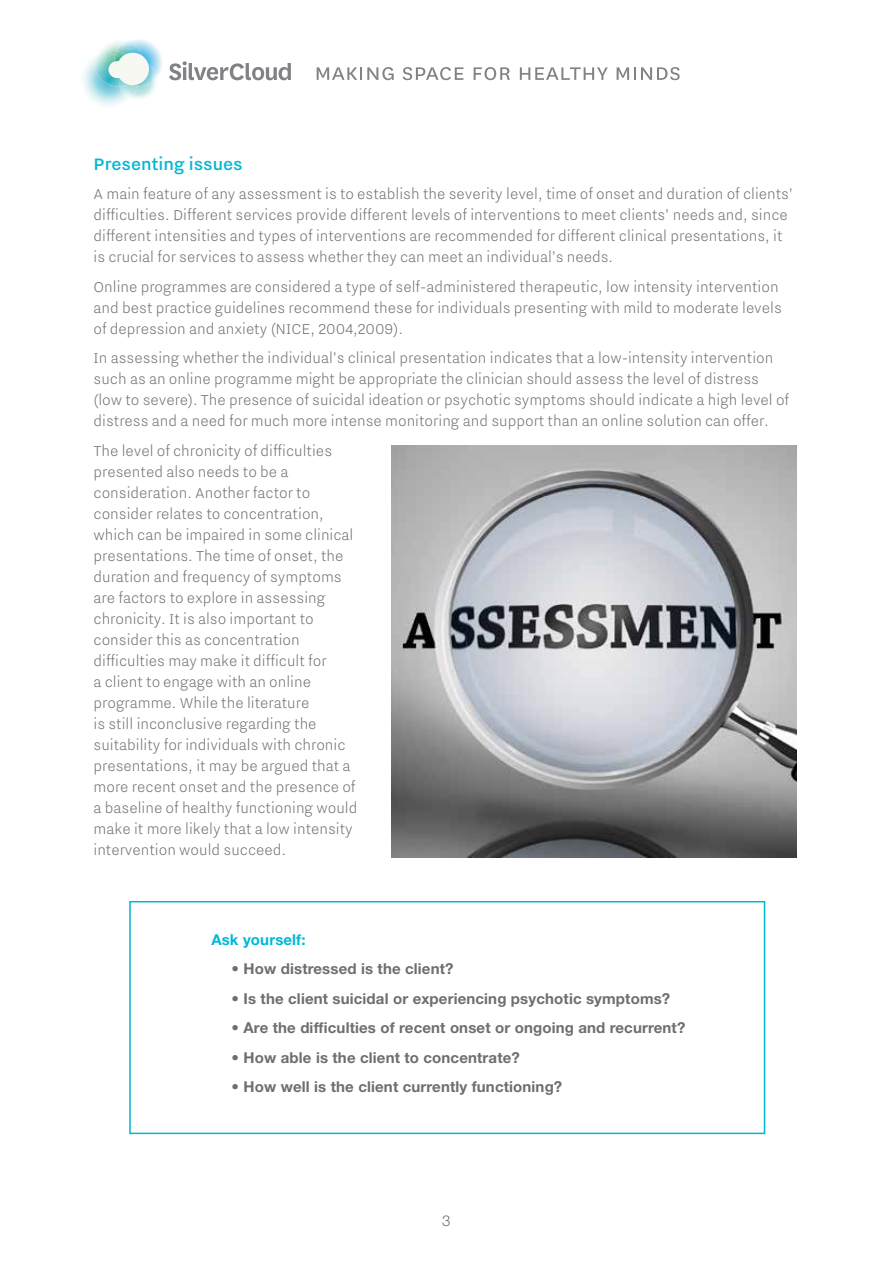
<style>
.page{position:relative;width:893px;height:1263px;background:#fff}
.page>*{position:absolute;margin:0;border:0;box-sizing:border-box;transform-origin:0 0}
.t1{font:500 21px "Nitti Grotesk";color:#00b8d4}
.t2{font:300 18px/21px "Nitti Grotesk";color:#6d6e71}
.t3{font:700 15px "Helvetica Neue LT Std";letter-spacing:.01em;color:#6d6e71}
.t4{font:700 15px "Helvetica Neue LT Std";letter-spacing:.01em;color:#00b8d4}
.t5{font:300 15px "Helvetica Neue LT Std";color:#6d6e71}
</style>
<div class="page">
<svg style="left:317px;top:67px;width:77px;height:13px"></svg>
<svg style="left:403px;top:67px;width:60px;height:13px"></svg>
<svg style="left:474px;top:67px;width:36px;height:13px"></svg>
<svg style="left:520px;top:67px;width:88px;height:13px"></svg>
<svg style="left:617px;top:67px;width:63px;height:13px"></svg>
<svg style="left:169px;top:61px;width:122px;height:19px"></svg>
<svg style="left:83px;top:39px;width:79px;height:67px"></svg>
<div style="left:116px;top:53px;width:33px;height:32px;background:#f8f8f2;border-radius:50%"></div>
<div style="left:108px;top:61px;width:17px;height:17px;background:#f8f8f2;border-radius:50%"></div>
<div style="left:129px;top:901px;width:636px;height:233px;border:2px solid #00b8d4"></div>
<img style="left:392px;top:446px;width:404px;height:411px">
<p class="t1" style="left:94px;top:153px;width:151px">Presenting issues</p>
<p class="t2" style="left:94px;top:184px;width:701px">A main feature of any assessment is to establish the severity level, time of onset and duration of clients’ difficulties. Different services provide different levels of interventions to meet clients’ needs and, since different intensities and types of interventions are recommended for different clinical presentations, it is crucial for services to assess whether they can meet an individual’s needs.</p>
<p class="t2" style="left:94px;top:276px;width:690px">Online programmes are considered a type of self-administered therapeutic, low intensity intervention and best practice guidelines recommend these for individuals presenting with mild to moderate levels of depression and anxiety (NICE, 2004,2009).</p>
<p class="t2" style="left:94px;top:348px;width:697px">In assessing whether the individual’s clinical presentation indicates that a low-intensity intervention such as an online programme might be appropriate the clinician should assess the level of distress (low to severe). The presence of suicidal ideation or psychotic symptoms should indicate a high level of distress and a need for much more intense monitoring and support than an online solution can offer.</p>
<p class="t2" style="left:94px;top:440px;width:265px">The level of chronicity of difficulties presented also needs to be a consideration. Another factor to consider relates to concentration, which can be impaired in some clinical presentations. The time of onset, the duration and frequency of symptoms are factors to explore in assessing chronicity. It is also important to consider this as concentration difficulties may make it difficult for<br>a client to engage with an online programme. While the literature<br>is still inconclusive regarding the suitability for individuals with chronic presentations, it may be argued that a more recent onset and the presence of a baseline of healthy functioning would make it more likely that a low intensity intervention would succeed.</p>
<p class="t4" style="left:211px;top:930px;width:96px">Ask yourself:</p>
<p class="t3" style="left:232px;top:959px;width:223px">• How distressed is the client?</p>
<p class="t3" style="left:232px;top:989px;width:440px">• Is the client suicidal or experiencing psychotic symptoms?</p>
<p class="t3" style="left:232px;top:1018px;width:455px">• Are the difficulties of recent onset or ongoing and recurrent?</p>
<p class="t3" style="left:232px;top:1048px;width:290px">• How able is the client to concentrate?</p>
<p class="t3" style="left:232px;top:1077px;width:332px">• How well is the client currently functioning?</p>
<p class="t5" style="left:442px;top:1211px;width:10px">3</p>
</div>
